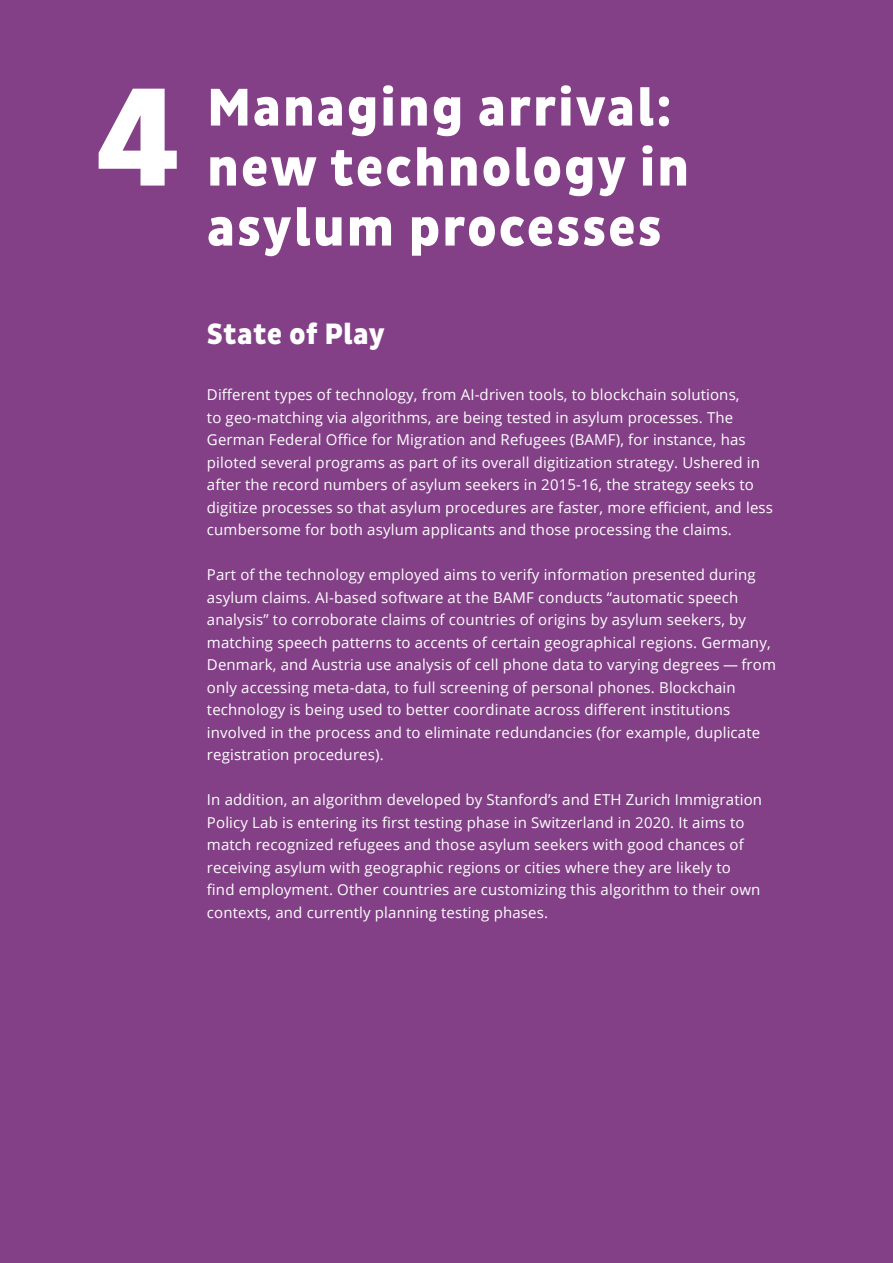
<style>
.page{position:relative;width:893px;height:1263px;background:#834087}
.page>*{position:absolute;margin:0;border:0;box-sizing:border-box;transform-origin:0 0}
.t1{font:800 142.5px "Pluto Sans Cond";color:#fff}
.t2{font:800 54px/60px "Pluto Sans Cond";letter-spacing:.03em;color:#fff}
.t3{font:800 30px "Pluto Sans Cond";letter-spacing:.01em;color:#fff}
.t4{font:15px/22.5px "Open Sans";letter-spacing:.01em;color:#fff}
</style>
<div class="page">
<h1 class="t1" style="left:95px;top:56px;width:88px">4</h1>
<h2 class="t2" style="left:207px;top:79px;width:484px">Managing arrival: new technology in asylum processes</h2>
<h3 class="t3" style="left:207px;top:316px;width:180px">State of Play</h3>
<p class="t4" style="left:207px;top:383px;width:568px">Different types of technology, from AI-driven tools, to blockchain solutions,<br>to geo-matching via algorithms, are being tested in asylum processes. The German Federal Office for Migration and Refugees (BAMF), for instance, has piloted several programs as part of its overall digitization strategy. Ushered in after the record numbers of asylum seekers in 2015-16, the strategy seeks to digitize processes so that asylum procedures are faster, more efficient, and less cumbersome for both asylum applicants and those processing the claims.</p>
<p class="t4" style="left:207px;top:563px;width:571px">Part of the technology employed aims to verify information presented during asylum claims. AI-based software at the BAMF conducts “automatic speech analysis” to corroborate claims of countries of origins by asylum seekers, by matching speech patterns to accents of certain geographical regions. Germany, Denmark, and Austria use analysis of cell phone data to varying degrees — from only accessing meta-data, to full screening of personal phones. Blockchain technology is being used to better coordinate across different institutions involved in the process and to eliminate redundancies (for example, duplicate registration procedures).</p>
<p class="t4" style="left:207px;top:788px;width:557px">In addition, an algorithm developed by Stanford’s and ETH Zurich Immigration Policy Lab is entering its first testing phase in Switzerland in 2020. It aims to match recognized refugees and those asylum seekers with good chances of receiving asylum with geographic regions or cities where they are likely to find employment. Other countries are customizing this algorithm to their own contexts, and currently planning testing phases.</p>
</div>
